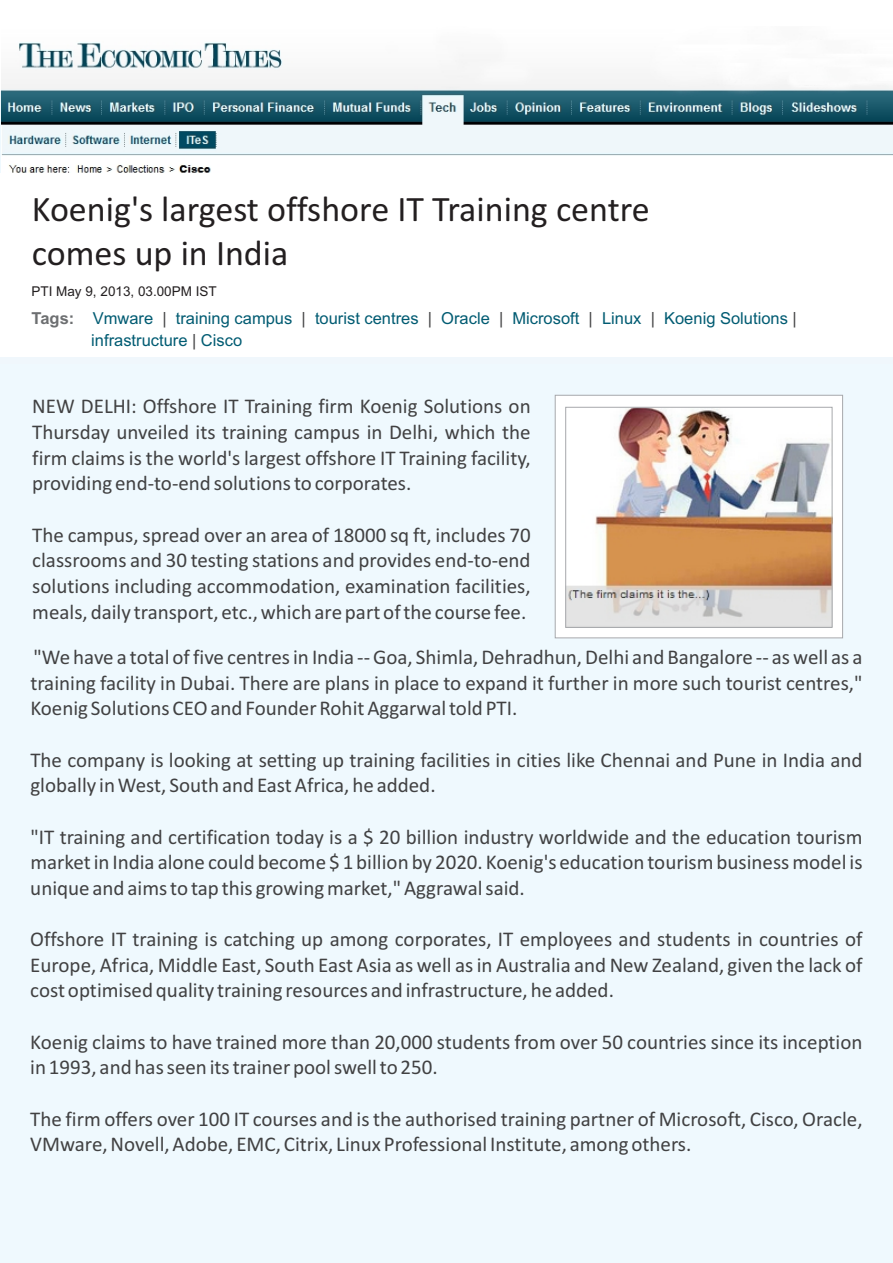
<style>
.page{position:relative;width:893px;height:1263px;background:#eff9fe}
.page>*{position:absolute;margin:0;border:0;box-sizing:border-box;transform-origin:0 0}
.t1{font:36px/44px "Calibri";color:#231f20}
.t2{font:21px/25.7px "Calibri";color:#414142;text-align:justify}
.t3{font:16.5px "Arial";color:#005b72}
.t4{font:16.5px "Arial";color:#414142}
.t5{font:13.5px "Arial";color:#231f20}
.s1{font-weight:700;color:#6d6f71}
.s2{color:#414142}
</style>
<div class="page">
<div style="left:0;top:0;width:893px;height:91px;background:#fff"></div>
<img style="left:1px;top:42px;width:892px;height:131px">
<div style="left:0;top:173px;width:893px;height:184px;background:#fff"></div>
<svg style="left:554px;top:394px;width:289px;height:245px;fill:#fff"></svg>
<img style="left:567px;top:409px;width:263px;height:217px">
<div style="left:565px;top:407px;width:267px;height:221px;border:1px solid #a7a9ac"></div>
<h1 class="t1" style="left:32px;top:190px;width:619px">Koenig's largest offshore IT Training centre comes up in India</h1>
<p class="t5" style="left:31px;top:286px;width:187px">PTI May 9, 2013, 03.00PM IST</p>
<p class="t3" style="left:32px;top:312px;width:123px"><span class="s1">Tags:</span> Vmware</p>
<p class="t3" style="left:176px;top:312px;width:118px">training campus</p>
<p class="t3" style="left:315px;top:312px;width:105px">tourist centres</p>
<p class="t3" style="left:441px;top:312px;width:50px">Oracle</p>
<p class="t3" style="left:512px;top:312px;width:68px">Microsoft</p>
<p class="t3" style="left:602px;top:312px;width:41px">Linux</p>
<p class="t3" style="left:664px;top:312px;width:134px">Koenig Solutions <span class="s2">|</span></p>
<p class="t3" style="left:91px;top:334px;width:152px">infrastructure Cisco</p>
<p class="t4" style="left:162px;top:312px;width:6px">|</p>
<p class="t4" style="left:302px;top:312px;width:6px">|</p>
<p class="t4" style="left:428px;top:312px;width:6px">|</p>
<p class="t4" style="left:499px;top:312px;width:6px">|</p>
<p class="t4" style="left:589px;top:312px;width:6px">|</p>
<p class="t4" style="left:651px;top:312px;width:6px">|</p>
<p class="t4" style="left:192px;top:334px;width:6px">|</p>
<p class="t2" style="left:32px;top:395px;width:500px">NEW DELHI: Offshore IT Training firm Koenig Solutions on Thursday unveiled its training campus in Delhi, which the firm claims is the world's largest offshore IT Training facility, providing end-to-end solutions to corporates.</p>
<p class="t2" style="left:32px;top:523px;width:500px">The campus, spread over an area of 18000 sq ft, includes 70 classrooms and 30 testing stations and provides end-to-end solutions including accommodation, examination facilities, meals, daily transport, etc., which are part of the course fee.</p>
<p class="t2" style="left:30px;top:646px;width:834px">"We have a total of five centres in India -- Goa, Shimla, Dehradhun, Delhi and Bangalore -- as well as a training facility in Dubai. There are plans in place to expand it further in more such tourist centres," Koenig Solutions CEO and Founder Rohit Aggarwal told PTI.</p>
<p class="t2" style="left:30px;top:748px;width:834px">The company is looking at setting up training facilities in cities like Chennai and Pune in India and globally in West, South and East Africa, he added.</p>
<p class="t2" style="left:30px;top:825px;width:834px">"IT training and certification today is a $ 20 billion industry worldwide and the education tourism market in India alone could become $ 1 billion by 2020. Koenig's education tourism business model is unique and aims to tap this growing market," Aggrawal said.</p>
<p class="t2" style="left:30px;top:928px;width:834px">Offshore IT training is catching up among corporates, IT employees and students in countries of Europe, Africa, Middle East, South East Asia as well as in Australia and New Zealand, given the lack of cost optimised quality training resources and infrastructure, he added.</p>
<p class="t2" style="left:30px;top:1030px;width:834px">Koenig claims to have trained more than 20,000 students from over 50 countries since its inception in 1993, and has seen its trainer pool swell to 250.</p>
<p class="t2" style="left:30px;top:1107px;width:834px">The firm offers over 100 IT courses and is the authorised training partner of Microsoft, Cisco, Oracle,<br>VMware, Novell, Adobe, EMC, Citrix, Linux Professional Institute, among others.</p>
</div>
